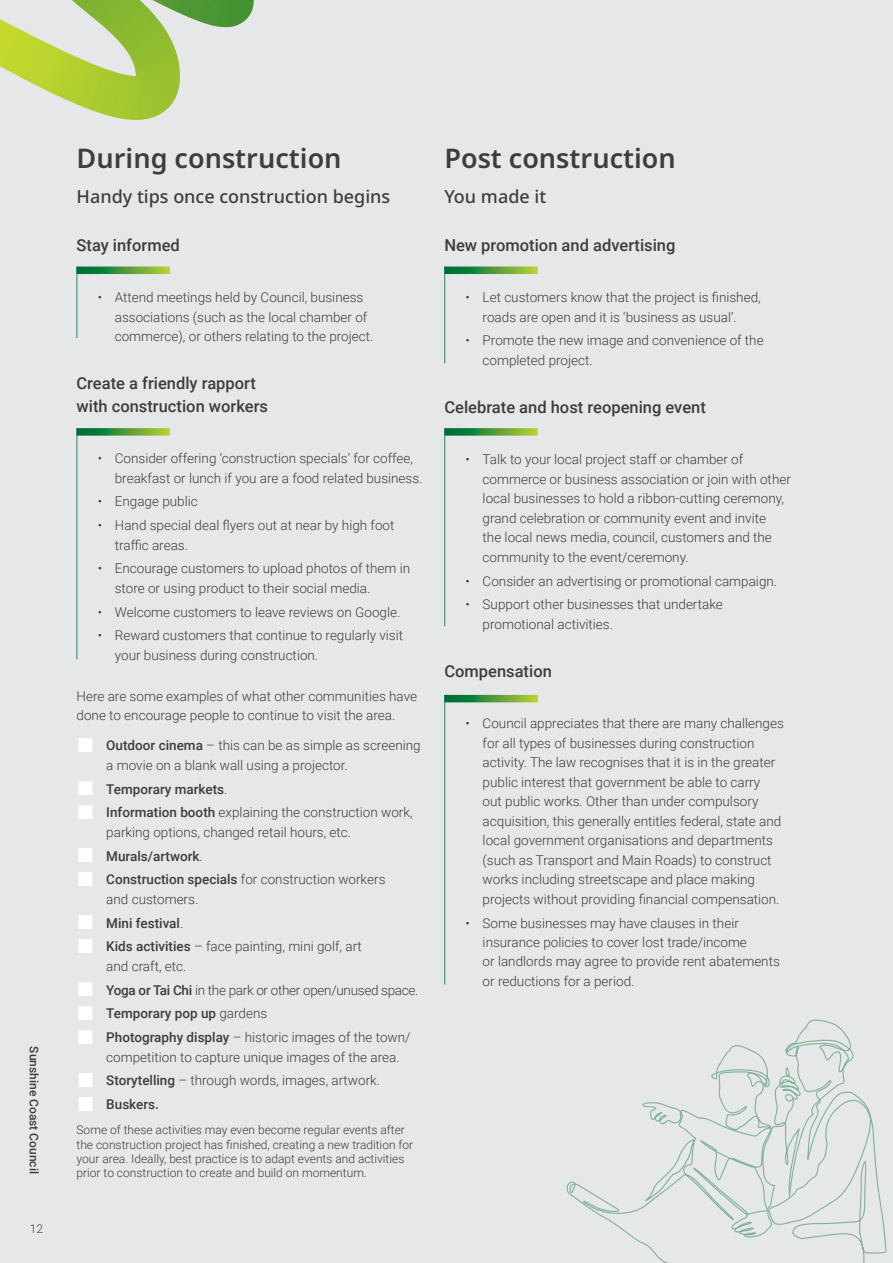
<style>
.page{position:relative;width:893px;height:1263px;background:#e6e7e8}
.page>*{position:absolute;margin:0;border:0;box-sizing:border-box;transform-origin:0 0}
.t1{font:600 27px "Noto Sans";color:#3d3d3c}
.t2{font:500 18px "Noto Sans";color:#3d3d3c}
.t3{font:500 16.5px/22.5px "Roboto";color:#3d3d3c}
.t4{font:300 13.5px/19.5px "Roboto";color:#3d3d3c}
.t5{font:500 13.5px "Roboto";color:#3d3d3c}
.t6{font:300 13.5px "Roboto";letter-spacing:-.02em;color:#3d3d3c}
.t7{font:300 12px/14.4px "Roboto";color:#3d3d3c}
.t8{font:500 12px "Roboto";color:#3d3d3c}
.s1{font-family:"Arial";font-weight:400;font-size:30px;color:#fff}
.s2{font-weight:500}
.s3{font-weight:300}
</style>
<div class="page">
<svg style="left:0;top:0;width:254px;height:120px"></svg>
<svg style="left:78px;top:267px;width:92px;height:7px"></svg>
<hr style="left:77px;top:267px;width:1px;height:71px;background:#006a36">
<svg style="left:445px;top:267px;width:93px;height:7px"></svg>
<hr style="left:444px;top:267px;width:1px;height:96px;background:#006a36">
<svg style="left:566px;top:1019px;width:321px;height:244px"></svg>
<svg style="left:78px;top:428px;width:92px;height:8px"></svg>
<hr style="left:77px;top:428px;width:1px;height:231px;background:#006a36">
<svg style="left:445px;top:428px;width:93px;height:8px"></svg>
<hr style="left:444px;top:428px;width:1px;height:198px;background:#006a36">
<svg style="left:445px;top:695px;width:93px;height:7px"></svg>
<hr style="left:444px;top:695px;width:1px;height:289px;background:#006a36">
<p class="t8" style="left:42px;top:1046px;width:129px;rotate:90deg">Sunshine Coast Council</p>
<p class="t7" style="left:30px;top:1221px;width:15px">12</p>
<h1 class="t1" style="left:77px;top:139px;width:267px">During construction</h1>
<h2 class="t2" style="left:77px;top:184px;width:315px">Handy tips once construction begins</h2>
<p class="t3" style="left:77px;top:233px;width:105px">Stay informed</p>
<p class="t4" style="left:115px;top:287px;width:260px;text-indent:-17px">• Attend meetings held by Council, business associations (such as the local chamber of commerce), or others relating to the project.</p>
<p class="t3" style="left:77px;top:371px;width:193px">Create a friendly rapport with construction workers</p>
<p class="t4" style="left:115px;top:448px;width:309px;text-indent:-17px">• Consider offering ‘construction specials’ for coffee, breakfast or lunch if you are a food related business.</p>
<p class="t4" style="left:98px;top:491px;width:101px">• Engage public</p>
<p class="t4" style="left:115px;top:515px;width:281px;text-indent:-17px">• Hand special deal flyers out at near by high foot traffic areas.</p>
<p class="t4" style="left:115px;top:558px;width:297px;text-indent:-17px">• Encourage customers to upload photos of them in store or using product to their social media.</p>
<p class="t4" style="left:98px;top:601px;width:304px">• Welcome customers to leave reviews on Google.</p>
<p class="t4" style="left:115px;top:625px;width:290px;text-indent:-17px">• Reward customers that continue to regularly visit your business during construction.</p>
<p class="t4" style="left:77px;top:685px;width:342px">Here are some examples of what other communities have done to encourage people to continue to visit the area.</p>
<p class="t4" style="left:106px;top:735px;width:316px;text-indent:-30px"><span class="s1">■</span> <span class="s2">Outdoor cinema</span> – this can be as simple as screening a movie on a blank wall using a projector.</p>
<p class="t5" style="left:77px;top:779px;width:152px"><span class="s1">■</span> Temporary markets<span class="s3">.</span></p>
<p class="t4" style="left:106px;top:802px;width:308px;text-indent:-30px"><span class="s1">■</span> <span class="s2">Information booth</span> explaining the construction work, parking options, changed retail hours, etc.</p>
<p class="t5" style="left:77px;top:846px;width:128px"><span class="s1">■</span> Murals/artwork<span class="s3">.</span></p>
<p class="t4" style="left:106px;top:869px;width:281px;text-indent:-30px"><span class="s1">■</span> <span class="s2">Construction specials</span> for construction workers and customers.</p>
<p class="t5" style="left:77px;top:913px;width:108px"><span class="s1">■</span> Mini festival<span class="s3">.</span></p>
<p class="t4" style="left:106px;top:936px;width:257px;text-indent:-30px"><span class="s1">■</span> <span class="s2">Kids activities</span> – face painting, mini golf, art and craft, etc.</p>
<p class="t6" style="left:77px;top:980px;width:343px"><span class="s1">■</span> <span class="s2">Yoga or Tai Chi</span> in the park or other open/unused space.</p>
<p class="t5" style="left:77px;top:1004px;width:192px"><span class="s1">■</span> Temporary pop up <span class="s3">gardens</span></p>
<p class="t4" style="left:106px;top:1027px;width:306px;text-indent:-30px"><span class="s1">■</span> <span class="s2">Photography display</span> – historic images of the town/ competition to capture unique images of the area.</p>
<p class="t4" style="left:77px;top:1070px;width:305px"><span class="s1">■</span> <span class="s2">Storytelling</span> – through words, images, artwork.</p>
<p class="t5" style="left:77px;top:1095px;width:84px"><span class="s1">■</span> Buskers.</p>
<p class="t7" style="left:77px;top:1122px;width:338px">Some of these activities may even become regular events after the construction project has finished, creating a new tradition for your area. Ideally, best practice is to adapt events and activities prior to construction to create and build on momentum.</p>
<h1 class="t1" style="left:444px;top:139px;width:233px">Post construction</h1>
<h2 class="t2" style="left:444px;top:184px;width:103px">You made it</h2>
<p class="t3" style="left:444px;top:233px;width:233px">New promotion and advertising</p>
<p class="t4" style="left:466px;top:287px;width:297px;text-align:center">• Let customers know that the project is finished, roads are open and it is ‘business as usual’.</p>
<p class="t4" style="left:483px;top:330px;width:283px;text-indent:-17px">• Promote the new image and convenience of the completed project.</p>
<p class="t3" style="left:444px;top:395px;width:263px">Celebrate and host reopening event</p>
<p class="t4" style="left:483px;top:449px;width:310px;text-indent:-17px">• Talk to your local project staff or chamber of commerce or business association or join with other local businesses to hold a ribbon-cutting ceremony, grand celebration or community event and invite<br>the local news media, council, customers and the community to the event/ceremony.</p>
<p class="t4" style="left:466px;top:570px;width:313px">• Consider an advertising or promotional campaign.</p>
<p class="t4" style="left:483px;top:594px;width:242px;text-indent:-17px">• Support other businesses that undertake promotional activities.</p>
<p class="t3" style="left:444px;top:659px;width:109px">Compensation</p>
<p class="t4" style="left:483px;top:713px;width:303px;text-indent:-17px">• Council appreciates that there are many challenges for all types of businesses during construction activity. The law recognises that it is in the greater public interest that government be able to carry<br>out public works. Other than under compulsory acquisition, this generally entitles federal, state and local government organisations and departments (such as Transport and Main Roads) to construct works including streetscape and place making projects without providing financial compensation.</p>
<p class="t4" style="left:483px;top:912px;width:299px;text-indent:-17px">• Some businesses may have clauses in their insurance policies to cover lost trade/income<br>or landlords may agree to provide rent abatements or reductions for a period.</p>
</div>
